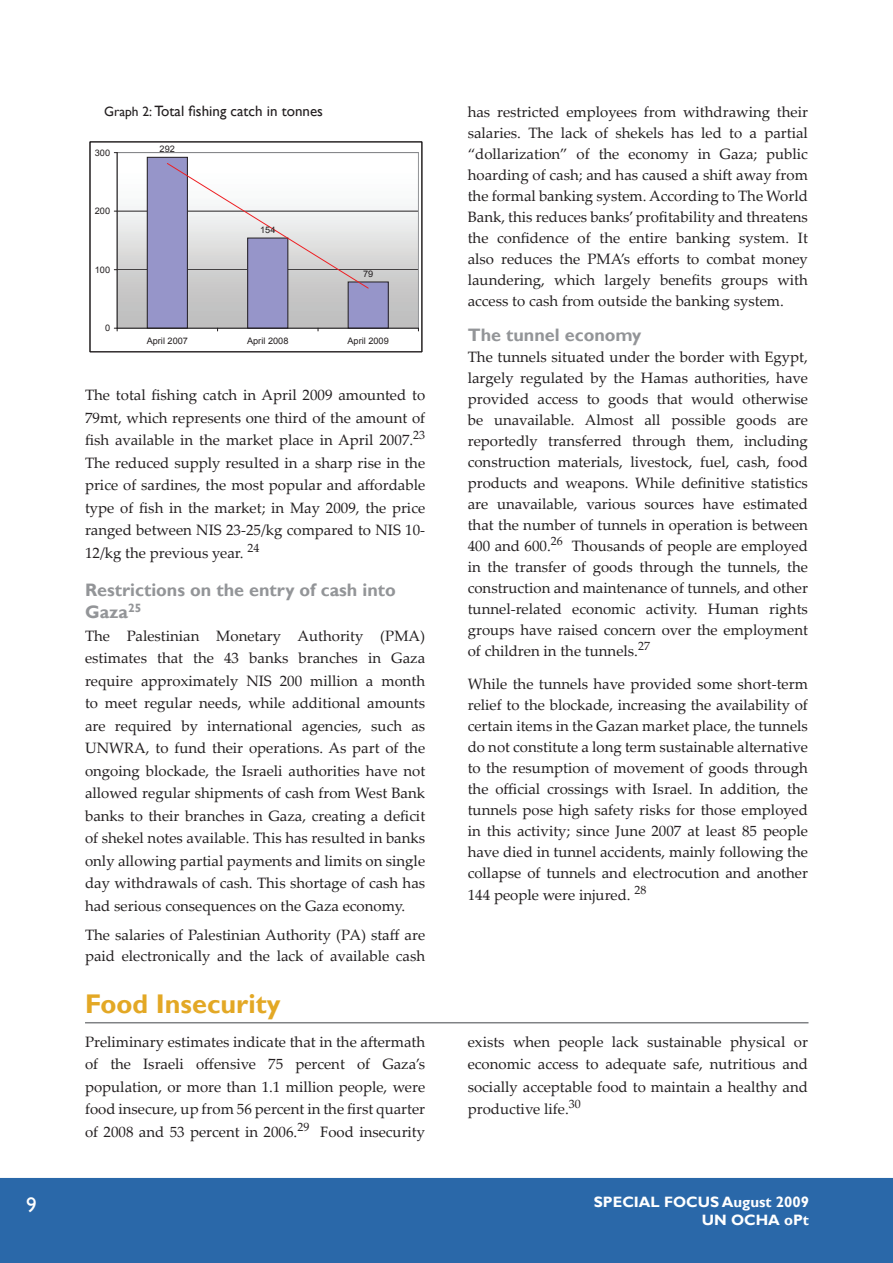
<style>
.page{position:relative;width:893px;height:1263px;background:#fff}
.page>*{position:absolute;margin:0;border:0;box-sizing:border-box;transform-origin:0 0}
.t1{font:700 27px "Gill Sans";color:#e3a825}
.t2{font:21px "Gill Sans";color:#fff}
.t3{font:700 18px/21.6px "Gill Sans";color:#939598}
.t4{font:15px/21px "Palatino Linotype";color:#231f20;text-align:justify}
.t5{font:15px "Gill Sans";color:#231f20}
.t6{font:700 15px/18px "Gill Sans";color:#fff;text-align:right}
.t7{font:9px "Arial";color:#231f20}
.s1{font-size:13.5px}
</style>
<div class="page">
<div style="left:0;top:1178px;width:893px;height:85px;background:#2a68a9"></div>
<img style="left:119px;top:156px;width:298px;height:170px">
<hr style="left:117px;top:270px;width:301px;height:1px;background:#231f20">
<hr style="left:117px;top:211px;width:301px;height:1px;background:#231f20">
<div style="left:117px;top:152px;width:302px;height:176px;border:1px solid #939598"></div>
<div style="left:147px;top:157px;width:40px;height:171px;background:#9695c9"></div>
<div style="left:147px;top:157px;width:41px;height:171px;border:1px solid #231f20"></div>
<div style="left:248px;top:238px;width:40px;height:90px;background:#9695c9"></div>
<div style="left:247px;top:238px;width:41px;height:90px;border:1px solid #231f20"></div>
<div style="left:348px;top:282px;width:40px;height:46px;background:#9695c9"></div>
<hr style="left:117px;top:153px;width:1px;height:175px;background:#231f20">
<hr style="left:117px;top:328px;width:301px;height:1px;background:#231f20">
<svg style="left:167px;top:162px;width:202px;height:127px"></svg>
<div style="left:90px;top:142px;width:332px;height:210px;border:1px solid #231f20"></div>
<hr style="left:85px;top:1022px;width:723px;height:1px;background:#808285">
<h2 class="t2" style="left:26px;top:1192px;width:12px">9</h2>
<p class="t5" style="left:104px;top:102px;width:220px"><span class="s1">Graph 2:</span> Total fishing catch in tonnes</p>
<p class="t7" style="left:95px;top:147px;width:17px">300</p>
<p class="t7" style="left:95px;top:205px;width:17px">200</p>
<p class="t7" style="left:95px;top:264px;width:17px">100</p>
<p class="t7" style="left:105px;top:322px;width:7px">0</p>
<p class="t7" style="left:160px;top:143px;width:17px">292</p>
<p class="t7" style="left:260px;top:224px;width:17px">154</p>
<p class="t7" style="left:363px;top:268px;width:12px">79</p>
<p class="t7" style="left:147px;top:335px;width:43px">April 2007</p>
<p class="t7" style="left:247px;top:335px;width:43px">April 2008</p>
<p class="t7" style="left:347px;top:335px;width:43px">April 2009</p>
<p class="t4" style="left:85px;top:383px;width:342px;line-height:22.5px">The total fishing catch in April 2009 amounted to 79mt, which represents one third of the amount of fish available in the market place in April 2007.<sup>23<br></sup>The reduced supply resulted in a sharp rise in the price of sardines, the most popular and affordable type of fish in the market; in May 2009, the price ranged between NIS 23-25/kg compared to NIS 10- 12/kg the previous year. <sup>24</sup></p>
<p class="t3" style="left:85px;top:580px;width:312px">Restrictions on the entry of cash into<br>Gaza<sup>25</sup></p>
<p class="t4" style="left:85px;top:624px;width:342px;line-height:22.5px">The Palestinian Monetary Authority (PMA) estimates that the 43 banks branches in Gaza require approximately NIS 200 million a month to meet regular needs, while additional amounts are required by international agencies, such as UNWRA, to fund their operations. As part of the ongoing blockade, the Israeli authorities have not allowed regular shipments of cash from West Bank banks to their branches in Gaza, creating a deficit of shekel notes available. This has resulted in banks only allowing partial payments and limits on single day withdrawals of cash. This shortage of cash has had serious consequences on the Gaza economy.</p>
<p class="t4" style="left:85px;top:924px;width:342px">The salaries of Palestinian Authority (PA) staff are paid electronically and the lack of available cash</p>
<h1 class="t1" style="left:85px;top:988px;width:197px">Food Insecurity</h1>
<p class="t4" style="left:468px;top:101px;width:342px">has restricted employees from withdrawing their salaries. The lack of shekels has led to a partial “dollarization” of the economy in Gaza; public hoarding of cash; and has caused a shift away from the formal banking system. According to The World Bank, this reduces banks’ profitability and threatens the confidence of the entire banking system. It also reduces the PMA’s efforts to combat money laundering, which largely benefits groups with access to cash from outside the banking system.</p>
<p class="t3" style="left:468px;top:324px;width:175px">The tunnel economy</p>
<p class="t4" style="left:468px;top:345px;width:342px">The tunnels situated under the border with Egypt, largely regulated by the Hamas authorities, have provided access to goods that would otherwise be unavailable. Almost all possible goods are reportedly transferred through them, including construction materials, livestock, fuel, cash, food products and weapons. While definitive statistics are unavailable, various sources have estimated that the number of tunnels in operation is between 400 and 600.<sup>26</sup> Thousands of people are employed in the transfer of goods through the tunnels, the construction and maintenance of tunnels, and other tunnel-related economic activity. Human rights groups have raised concern over the employment of children in the tunnels.<sup>27</sup></p>
<p class="t4" style="left:468px;top:673px;width:342px">While the tunnels have provided some short-term relief to the blockade, increasing the availability of certain items in the Gazan market place, the tunnels do not constitute a long term sustainable alternative to the resumption of movement of goods through the official crossings with Israel. In addition, the tunnels pose high safety risks for those employed in this activity; since June 2007 at least 85 people have died in tunnel accidents, mainly following the collapse of tunnels and electrocution and another 144 people were injured. <sup>28</sup></p>
<p class="t4" style="left:85px;top:1030px;width:342px;line-height:22.5px">Preliminary estimates indicate that in the aftermath of the Israeli offensive 75 percent of Gaza’s population, or more than 1.1 million people, were food insecure, up from 56 percent in the first quarter of 2008 and 53 percent in 2006.<sup>29</sup> Food insecurity</p>
<p class="t4" style="left:468px;top:1030px;width:342px;line-height:22.5px">exists when people lack sustainable physical or economic access to adequate safe, nutritious and socially acceptable food to maintain a healthy and productive life.<sup>30</sup></p>
<p class="t6" style="left:594px;top:1194px;width:217px">SPECIAL FOCUS August 2009<br>UN OCHA oPt</p>
</div>
